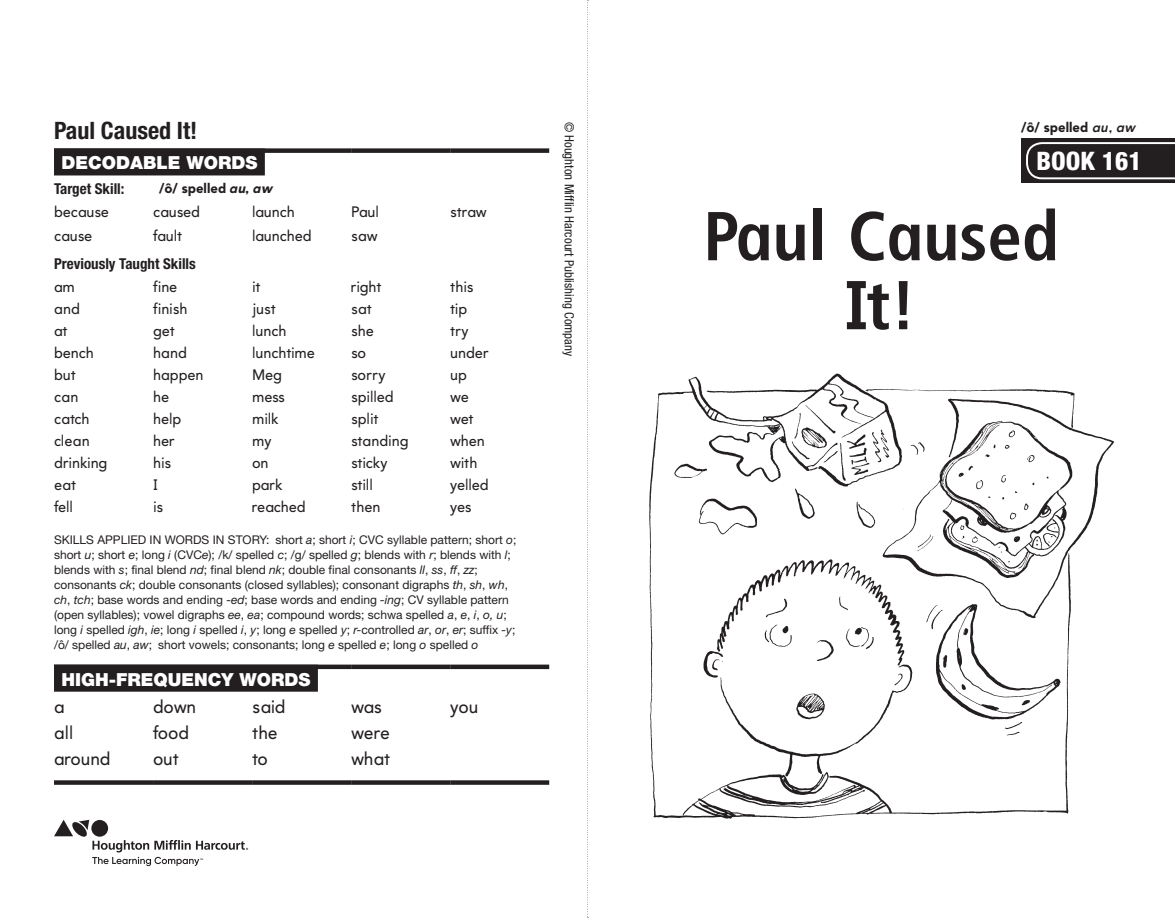
<style>
.page{position:relative;width:1175px;height:918px;background:#fff}
.page>*{position:absolute;margin:0;border:0;box-sizing:border-box;transform-origin:0 0}
.t1{font:700 69px/69px "Frutiger Primary HMH Cn";color:#231f20;text-align:center}
.t2{font:800 condensed 25.5px "Helvetica Neue LT Std";color:#fff}
.t3{font:700 condensed 24px "Helvetica Neue LT Std";color:#231f20}
.t4{font:18px "Avenir Primary HMH";color:#231f20}
.t5{font:900 18px "Helvetica Neue LT Std";color:#fff}
.t6{font:15px "Avenir Primary HMH";color:#231f20}
.t7{font:700 condensed 15px "Helvetica Neue LT Std";color:#231f20}
.t8{font:900 13.5px "Avenir Primary HMH";color:#231f20}
.t9{font:condensed 12.75px "Helvetica Neue LT Std";color:#231f20}
.t10{font:12px/15px "Helvetica Neue LT Std";color:#231f20}
.s1{font-style:italic}
.s2{font-weight:700;font-style:italic}
</style>
<div class="page">
<div style="left:1021px;top:138px;width:153px;height:45px;background:#231f20"></div>
<svg style="left:1026px;top:142px;width:148px;height:37px"></svg>
<svg style="left:54px;top:820px;width:194px;height:46px"></svg>
<img style="left:649px;top:373px;width:466px;height:446px">
<div style="left:54px;top:780px;width:99px;height:5px;background:#231f20"></div>
<div style="left:153px;top:780px;width:99px;height:5px;background:#231f20"></div>
<div style="left:252px;top:780px;width:99px;height:5px;background:#231f20"></div>
<div style="left:351px;top:780px;width:99px;height:5px;background:#231f20"></div>
<div style="left:450px;top:780px;width:99px;height:5px;background:#231f20"></div>
<div style="left:252px;top:148px;width:99px;height:5px;background:#231f20"></div>
<div style="left:351px;top:148px;width:99px;height:5px;background:#231f20"></div>
<div style="left:450px;top:148px;width:99px;height:5px;background:#231f20"></div>
<hr style="left:252px;top:665px;width:99px;height:4px;background:#231f20">
<hr style="left:351px;top:665px;width:99px;height:4px;background:#231f20">
<hr style="left:450px;top:665px;width:99px;height:4px;background:#231f20">
<div style="left:54px;top:148px;width:211px;height:27px;background:#231f20"></div>
<div style="left:54px;top:665px;width:264px;height:27px;background:#231f20"></div>
<svg style="left:587px;top:0;width:1px;height:918px"></svg>
<h3 class="t3" style="left:54px;top:116px;width:145px">Paul Caused It!</h3>
<h3 class="t5" style="left:62px;top:152px;width:198px">DECODABLE WORDS</h3>
<p class="t7" style="left:54px;top:179px;width:72px">Target Skill:</p>
<p class="t8" style="left:159px;top:180px;width:115px">/ô/ spelled <span class="s1">au, aw</span></p>
<p class="t6" style="left:54px;top:203px;width:56px">because</p>
<p class="t6" style="left:153px;top:203px;width:48px">caused</p>
<p class="t6" style="left:252px;top:203px;width:44px">launch</p>
<p class="t6" style="left:351px;top:203px;width:29px">Paul</p>
<p class="t6" style="left:450px;top:203px;width:38px">straw</p>
<p class="t6" style="left:54px;top:227px;width:40px">cause</p>
<p class="t6" style="left:153px;top:227px;width:32px">fault</p>
<p class="t6" style="left:252px;top:227px;width:61px">launched</p>
<p class="t6" style="left:351px;top:227px;width:28px">saw</p>
<p class="t7" style="left:54px;top:255px;width:143px">Previously Taught Skills</p>
<p class="t6" style="left:54px;top:278px;width:22px">am</p>
<p class="t6" style="left:153px;top:278px;width:26px">fine</p>
<p class="t6" style="left:252px;top:278px;width:11px">it</p>
<p class="t6" style="left:351px;top:278px;width:33px">right</p>
<p class="t6" style="left:450px;top:278px;width:24px">this</p>
<p class="t6" style="left:54px;top:300px;width:27px">and</p>
<p class="t6" style="left:153px;top:300px;width:36px">finish</p>
<p class="t6" style="left:252px;top:300px;width:26px">just</p>
<p class="t6" style="left:351px;top:300px;width:23px">sat</p>
<p class="t6" style="left:450px;top:300px;width:19px">tip</p>
<p class="t6" style="left:54px;top:322px;width:16px">at</p>
<p class="t6" style="left:153px;top:322px;width:24px">get</p>
<p class="t6" style="left:252px;top:322px;width:36px">lunch</p>
<p class="t6" style="left:351px;top:322px;width:24px">she</p>
<p class="t6" style="left:450px;top:322px;width:20px">try</p>
<p class="t6" style="left:54px;top:344px;width:41px">bench</p>
<p class="t6" style="left:153px;top:344px;width:35px">hand</p>
<p class="t6" style="left:252px;top:344px;width:64px">lunchtime</p>
<p class="t6" style="left:351px;top:344px;width:17px">so</p>
<p class="t6" style="left:450px;top:344px;width:41px">under</p>
<p class="t6" style="left:54px;top:366px;width:24px">but</p>
<p class="t6" style="left:153px;top:366px;width:52px">happen</p>
<p class="t6" style="left:252px;top:366px;width:31px">Meg</p>
<p class="t6" style="left:351px;top:366px;width:36px">sorry</p>
<p class="t6" style="left:450px;top:366px;width:18px">up</p>
<p class="t6" style="left:54px;top:388px;width:26px">can</p>
<p class="t6" style="left:153px;top:388px;width:17px">he</p>
<p class="t6" style="left:252px;top:388px;width:34px">mess</p>
<p class="t6" style="left:351px;top:388px;width:44px">spilled</p>
<p class="t6" style="left:450px;top:388px;width:20px">we</p>
<p class="t6" style="left:54px;top:410px;width:37px">catch</p>
<p class="t6" style="left:153px;top:410px;width:30px">help</p>
<p class="t6" style="left:252px;top:410px;width:28px">milk</p>
<p class="t6" style="left:351px;top:410px;width:30px">split</p>
<p class="t6" style="left:450px;top:410px;width:26px">wet</p>
<p class="t6" style="left:54px;top:432px;width:37px">clean</p>
<p class="t6" style="left:153px;top:432px;width:24px">her</p>
<p class="t6" style="left:252px;top:432px;width:21px">my</p>
<p class="t6" style="left:351px;top:432px;width:59px">standing</p>
<p class="t6" style="left:450px;top:432px;width:36px">when</p>
<p class="t6" style="left:54px;top:454px;width:55px">drinking</p>
<p class="t6" style="left:153px;top:454px;width:19px">his</p>
<p class="t6" style="left:252px;top:454px;width:18px">on</p>
<p class="t6" style="left:351px;top:454px;width:38px">sticky</p>
<p class="t6" style="left:450px;top:454px;width:29px">with</p>
<p class="t6" style="left:54px;top:476px;width:25px">eat</p>
<p class="t6" style="left:153px;top:476px;width:6px">I</p>
<p class="t6" style="left:252px;top:476px;width:32px">park</p>
<p class="t6" style="left:351px;top:476px;width:23px">still</p>
<p class="t6" style="left:450px;top:476px;width:40px">yelled</p>
<p class="t6" style="left:54px;top:498px;width:20px">fell</p>
<p class="t6" style="left:153px;top:498px;width:11px">is</p>
<p class="t6" style="left:252px;top:498px;width:55px">reached</p>
<p class="t6" style="left:351px;top:498px;width:31px">then</p>
<p class="t6" style="left:450px;top:498px;width:22px">yes</p>
<p class="t10" style="left:54px;top:532px;width:464px">SKILLS APPLIED IN WORDS IN STORY: short <span class="s1">a</span>; short <span class="s1">i</span>; CVC syllable pattern; short <span class="s1">o</span>; short <span class="s1">u</span>; short <span class="s1">e</span>; long <span class="s1">i</span> (CVC<span class="s1">e</span>); /k/ spelled <span class="s1">c</span>; /g/ spelled <span class="s1">g</span>; blends with <span class="s1">r</span>; blends with <span class="s1">l</span>; blends with <span class="s1">s</span>; final blend <span class="s1">nd</span>; final blend <span class="s1">nk</span>; double final consonants <span class="s1">ll</span>, <span class="s1">ss</span>, <span class="s1">ff</span>, <span class="s1">zz</span>; consonants <span class="s1">ck</span>; double consonants (closed syllables); consonant digraphs <span class="s1">th</span>, <span class="s1">sh</span>, <span class="s1">wh</span>, <span class="s1">ch</span>, <span class="s1">tch</span>; base words and ending <span class="s1">-ed</span>; base words and ending <span class="s1">-ing</span>; CV syllable pattern (open syllables); vowel digraphs <span class="s1">ee</span>, <span class="s1">ea</span>; compound words; schwa spelled <span class="s1">a</span>, <span class="s1">e</span>, <span class="s1">i</span>, <span class="s1">o, u</span>; long <span class="s1">i</span> spelled <span class="s1">igh</span>, <span class="s1">ie</span>; long <span class="s1">i</span> spelled <span class="s1">i</span>, <span class="s1">y</span>; long <span class="s1">e</span> spelled <span class="s1">y</span>; <span class="s1">r-</span>controlled <span class="s1">ar</span>, <span class="s1">or</span>, <span class="s1">er</span>; suffix <span class="s1">-y</span>; /ô/ spelled <span class="s1">au</span>, <span class="s1">aw</span>; short vowels; consonants; long <span class="s1">e</span> spelled <span class="s1">e</span>; long <span class="s1">o</span> spelled <span class="s1">o</span></p>
<h3 class="t5" style="left:62px;top:669px;width:251px">HIGH-FREQUENCY WORDS</h3>
<h3 class="t4" style="left:54px;top:696px;width:12px">a</h3>
<h3 class="t4" style="left:153px;top:696px;width:45px">down</h3>
<h3 class="t4" style="left:252px;top:696px;width:35px">said</h3>
<h3 class="t4" style="left:351px;top:696px;width:32px">was</h3>
<h3 class="t4" style="left:450px;top:696px;width:30px">you</h3>
<h3 class="t4" style="left:54px;top:722px;width:21px">all</h3>
<h3 class="t4" style="left:153px;top:722px;width:37px">food</h3>
<h3 class="t4" style="left:252px;top:722px;width:27px">the</h3>
<h3 class="t4" style="left:351px;top:722px;width:40px">were</h3>
<h3 class="t4" style="left:54px;top:748px;width:58px">around</h3>
<h3 class="t4" style="left:153px;top:748px;width:29px">out</h3>
<h3 class="t4" style="left:252px;top:748px;width:17px">to</h3>
<h3 class="t4" style="left:351px;top:748px;width:42px">what</h3>
<p class="t9" style="left:577px;top:122px;width:236px;rotate:90deg">© Houghton Mifflin Harcourt Publishing Company</p>
<p class="t8" style="left:1021px;top:119px;width:116px">/ô/ spelled <span class="s2">au, aw</span></p>
<h2 class="t2" style="left:1036px;top:145px;width:106px">BOOK 161</h2>
<h1 class="t1" style="left:703px;top:202px;width:357px">Paul Caused<br>It!</h1>
</div>
